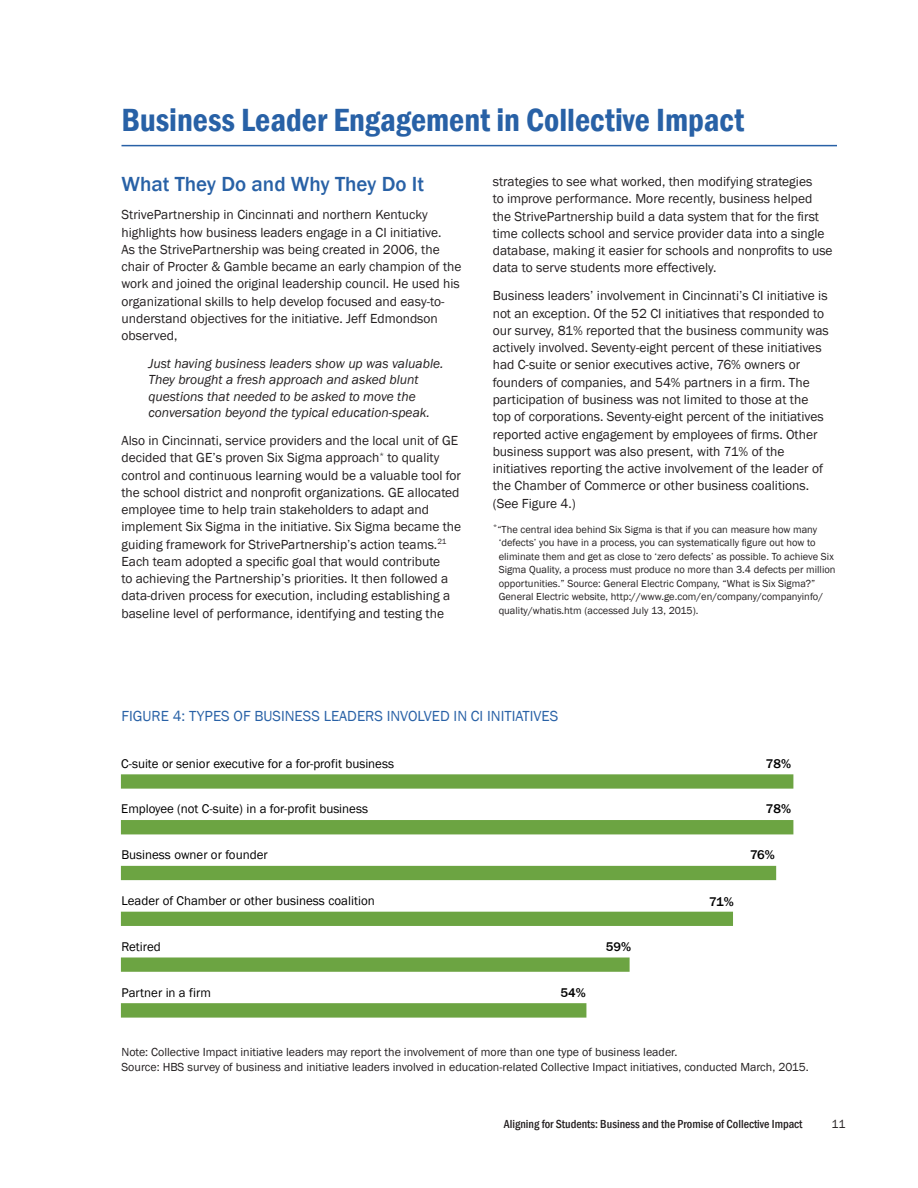
<style>
.page{position:relative;width:918px;height:1188px;background:#fff}
.page>*{position:absolute;margin:0;border:0;box-sizing:border-box;transform-origin:0 0}
.t1{font:600 condensed 33px "Franklin Gothic";color:#2861a6}
.t2{font:500 21px "Franklin Gothic";color:#2861a6}
.t3{font:15px "Franklin Gothic";color:#2861a6}
.t4{font:13.5px/17.2px "Franklin Gothic";color:#231f20}
.t5{font:italic 13.5px/16.5px "Franklin Gothic";color:#231f20}
.t6{font:13.05px "Franklin Gothic";color:#000}
.t7{font:500 13.05px "Franklin Gothic";letter-spacing:.005em;color:#000}
.t8{font:12px/15px "Franklin Gothic";color:#231f20}
.t9{font:500 condensed 12px "Franklin Gothic";color:#231f20}
.t10{font:10.5px/13.5px "Franklin Gothic";color:#231f20}
</style>
<div class="page">
<hr style="left:122px;top:145px;width:715px;height:1px;background:#2861a6">
<svg style="left:121px;top:774px;width:672px;height:244px"></svg>
<h1 class="t1" style="left:122px;top:98px;width:624px">Business Leader Engagement in Collective Impact</h1>
<h2 class="t2" style="left:122px;top:171px;width:304px">What They Do and Why They Do It</h2>
<p class="t4" style="left:122px;top:207px;width:342px">StrivePartnership in Cincinnati and northern Kentucky highlights how business leaders engage in a CI initiative.<br>As the StrivePartnership was being created in 2006, the chair of Procter &amp; Gamble became an early champion of the work and joined the original leadership council. He used his organizational skills to help develop focused and easy-to&shy;understand objectives for the initiative. Jeff Edmondson observed,</p>
<p class="t5" style="left:148px;top:355px;width:297px">Just having business leaders show up was valuable.<br>They brought a fresh approach and asked blunt questions that needed to be asked to move the conversation beyond the typical education-speak.</p>
<p class="t4" style="left:121px;top:432px;width:341px">Also in Cincinnati, service providers and the local unit of GE decided that GE’s proven Six Sigma approach<sup>*</sup> to quality control and continuous learning would be a valuable tool for the school district and nonprofit organizations. GE allocated employee time to help train stakeholders to adapt and implement Six Sigma in the initiative. Six Sigma became the guiding framework for StrivePartnership’s action teams.<sup>21<br></sup>Each team adopted a specific goal that would contribute<br>to achieving the Partnership’s priorities. It then followed a data-driven process for execution, including establishing a baseline level of performance, identifying and testing the</p>
<p class="t4" style="left:493px;top:173px;width:341px">strategies to see what worked, then modifying strategies<br>to improve performance. More recently, business helped the StrivePartnership build a data system that for the first time collects school and service provider data into a single database, making it easier for schools and nonprofits to use data to serve students more effectively.</p>
<p class="t4" style="left:493px;top:288px;width:338px">Business leaders’ involvement in Cincinnati’s CI initiative is not an exception. Of the 52 CI initiatives that responded to our survey, 81% reported that the business community was actively involved. Seventy-eight percent of these initiatives had C-suite or senior executives active, 76% owners or founders of companies, and 54% partners in a firm. The participation of business was not limited to those at the top of corporations. Seventy-eight percent of the initiatives reported active engagement by employees of firms. Other business support was also present, with 71% of the initiatives reporting the active involvement of the leader of the Chamber of Commerce or other business coalitions. (See Figure 4.)</p>
<p class="t10" style="left:499px;top:523px;width:338px;text-indent:-5px"><sup>*</sup>“The central idea behind Six Sigma is that if you can measure how many ‘defects’ you have in a process, you can systematically figure out how to eliminate them and get as close to ‘zero defects’ as possible. To achieve Six Sigma Quality, a process must produce no more than 3.4 defects per million opportunities.” Source: General Electric Company, “What is Six Sigma?” General Electric website, http://www.ge.com/en/company/companyinfo/ quality/whatis.htm (accessed July 13, 2015).</p>
<p class="t3" style="left:122px;top:707px;width:438px">FIGURE 4: TYPES OF BUSINESS LEADERS INVOLVED IN CI INITIATIVES</p>
<p class="t6" style="left:121px;top:755px;width:274px">C-suite or senior executive for a for-profit business</p>
<p class="t7" style="left:766px;top:755px;width:27px">78%</p>
<p class="t6" style="left:121px;top:801px;width:248px">Employee (not C-suite) in a for-profit business</p>
<p class="t6" style="left:121px;top:847px;width:148px">Business owner or founder</p>
<p class="t6" style="left:121px;top:893px;width:255px">Leader of Chamber or other business coalition</p>
<p class="t6" style="left:121px;top:938px;width:41px">Retired</p>
<p class="t6" style="left:121px;top:984px;width:91px">Partner in a firm</p>
<p class="t7" style="left:766px;top:801px;width:27px">78%</p>
<p class="t7" style="left:750px;top:847px;width:26px">76%</p>
<p class="t7" style="left:709px;top:894px;width:26px">71%</p>
<p class="t7" style="left:606px;top:938px;width:27px">59%</p>
<p class="t7" style="left:560px;top:985px;width:27px">54%</p>
<p class="t8" style="left:122px;top:1045px;width:689px">Note: Collective Impact initiative leaders may report the involvement of more than one type of business leader.<br>Source: HBS survey of business and initiative leaders involved in education-related Collective Impact initiatives, conducted March, 2015.</p>
<p class="t9" style="left:504px;top:1116px;width:300px">Aligning for Students: Business and the Promise of Collective Impact</p>
<p class="t8" style="left:832px;top:1117px;width:15px">11</p>
</div>
